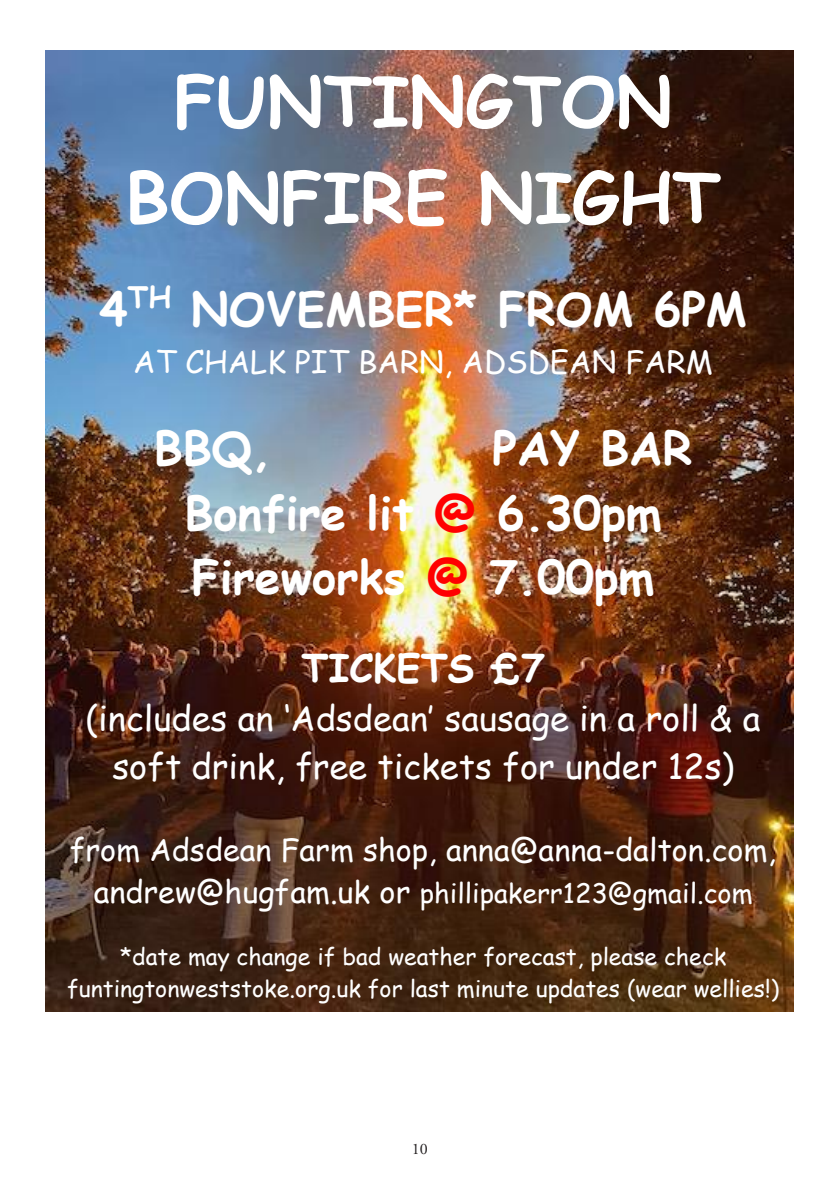
<style>
.page{position:relative;width:840px;height:1191px;background:#fff}
.page>*{position:absolute;margin:0;border:0;box-sizing:border-box;transform-origin:0 0}
.t1{font:700 69.2px/96.2px "Comic Sans MS";color:#fff;text-align:center}
.t2{font:700 46px/64.4px "Comic Sans MS";color:#fff}
.t3{font:700 38.4px "Comic Sans MS";color:#fff}
.t4{font:34.6px/48.2px "Comic Sans MS";color:#fff;text-align:center}
.t5{font:30.6px "Comic Sans MS";color:#fff}
.t6{font:27px "Comic Sans MS";color:#fff}
.t7{font:23px/32px "Comic Sans MS";color:#fff;text-align:center}
.t8{font:16px "Adobe Garamond Pro";color:#231f20}
.s1{color:#f00}
.s2{font-size:30.6px}
</style>
<div class="page">
<img style="left:45px;top:51px;width:747px;height:960px">
<p class="t1" style="left:125px;top:51px;width:596px">FUNTINGTON<br>BONFIRE NIGHT</p>
<p class="t2" style="left:99px;top:275px;width:648px">4<sup>TH</sup> NOVEMBER* FROM 6PM</p>
<p class="t5" style="left:133px;top:340px;width:581px">AT CHALK PIT BARN, ADSDEAN FARM</p>
<p class="t2" style="left:154px;top:415px;width:120px">BBQ,</p>
<p class="t2" style="left:184px;top:415px;width:509px;text-indent:308px">PAY BAR<br>Bonfire lit <span class="s1">@</span> 6.30pm<br>Fireworks <span class="s1">@</span> 7.00pm</p>
<p class="t3" style="left:301px;top:639px;width:244px">TICKETS £7</p>
<p class="t4" style="left:86px;top:693px;width:676px">(includes an ‘Adsdean’ sausage in a roll &amp; a soft drink, free tickets for under 12s)</p>
<p class="t5" style="left:70px;top:827px;width:707px">from Adsdean Farm shop, anna@anna-dalton.com,</p>
<p class="t6" style="left:94px;top:873px;width:660px"><span class="s2">andrew@hugfam.uk or</span> phillipakerr123@gmail.com</p>
<p class="t7" style="left:67px;top:939px;width:713px">*date may change if bad weather forecast, please check funtingtonweststoke.org.uk for last minute updates (wear wellies!)</p>
<p class="t8" style="left:412px;top:1139px;width:17px">10</p>
</div>
